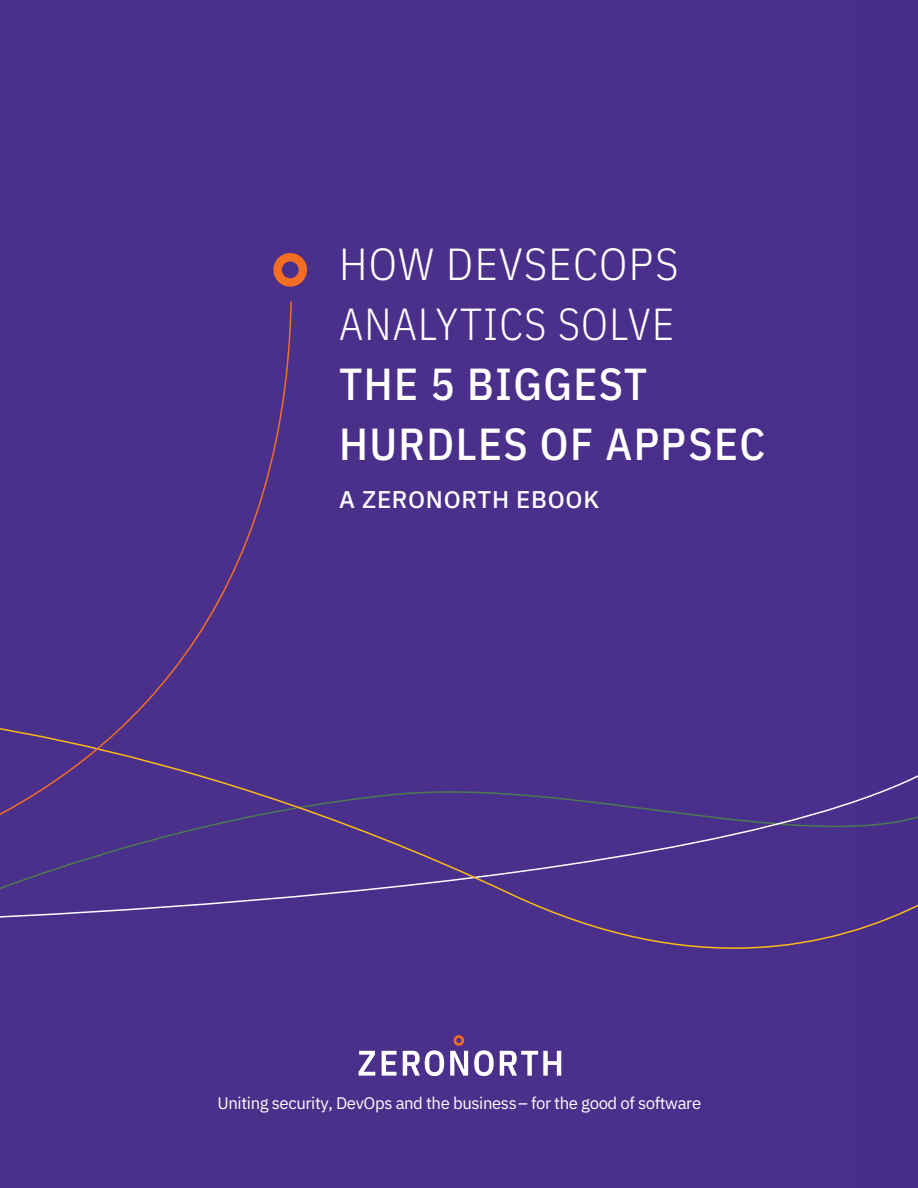
<style>
.page{position:relative;width:918px;height:1188px;background:#4a2f8b}
.page>*{position:absolute;margin:0;border:0;box-sizing:border-box;transform-origin:0 0}
.L2_Subs{font:300 45px/60px "IBM Plex Sans Cond";letter-spacing:.03em;color:#fff}
.L2_Subs-2{font:500 24px "IBM Plex Sans";letter-spacing:.03em;color:#fff}
.t1{font:16.8px "IBM Plex Sans";letter-spacing:-.025em;color:#fff}
.s1{font-weight:500}
</style>
<div class="page">
<svg style="left:293px;top:775px;width:625px;height:290px"></svg>
<svg style="left:273px;top:253px;width:34px;height:34px"></svg>
<svg style="left:0;top:301px;width:293px;height:617px"></svg>
<svg style="left:359px;top:1051px;width:16px;height:25px"></svg>
<svg style="left:382px;top:1051px;width:15px;height:25px"></svg>
<svg style="left:403px;top:1050px;width:41px;height:26px"></svg>
<svg style="left:474px;top:1050px;width:20px;height:26px"></svg>
<svg style="left:450px;top:1035px;width:18px;height:41px"></svg>
<svg style="left:500px;top:1050px;width:70px;height:26px"></svg>
<p class="L2_Subs" style="left:339px;top:231px;width:428px">HOW DEVSECOPS<br>ANALYTICS SOLVE<br><span class="s1">THE 5 BIGGEST<br>HURDLES OF APPSEC</span></p>
<p class="L2_Subs-2" style="left:339px;top:481px;width:262px">A ZERONORTH EBOOK</p>
<p class="t1" style="left:218px;top:1090px;width:485px">Uniting security, DevOps and the business – for the good of software</p>
</div>
